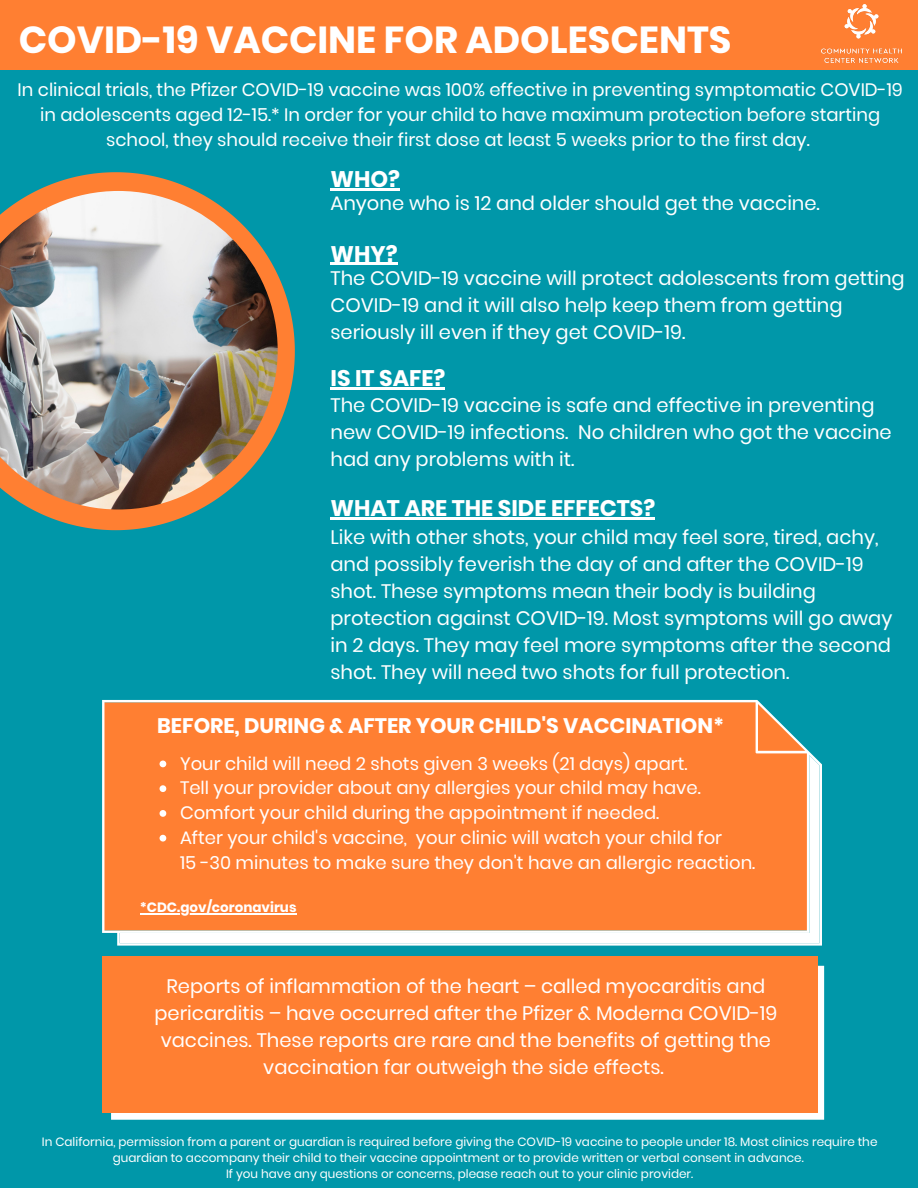
<style>
.page{position:relative;width:918px;height:1188px;background:#0097a9}
.page>*{position:absolute;margin:0;border:0;box-sizing:border-box;transform-origin:0 0}
.t1{font:700 37.5px "Poppins";color:#fff}
.t2{font:700 22.5px "Poppins";color:#fff}
.t3{font:700 21px "Poppins";color:#fff}
.t4{font:19.5px/27px "Poppins";color:#fff}
.t5{font:18px/24.8px "Poppins";color:#fff;text-align:center}
.t6{font:700 13.5px "Poppins";color:#fff}
.t7{font:12px/16px "Poppins";color:#fff;text-align:center}
</style>
<div class="page">
<svg style="left:33px;top:172px;width:262px;height:358px"></svg>
<img style="left:0;top:191px;width:278px;height:319px">
<div style="left:0;top:0;width:918px;height:70px;background:#ff7f32"></div>
<img style="left:821px;top:4px;width:80px;height:59px">
<svg style="left:111px;top:965px;width:714px;height:155px;background:#f1f9fa"></svg>
<div style="left:102px;top:957px;width:716px;height:156px;background:#ff7f32"></div>
<hr style="left:331px;top:263px;width:67px;height:2px;background:#fff">
<hr style="left:331px;top:188px;width:69px;height:3px;background:#fff">
<hr style="left:331px;top:387px;width:114px;height:2px;background:#fff">
<hr style="left:331px;top:517px;width:324px;height:2px;background:#fff">
<svg style="left:102px;top:700px;width:720px;height:246px;background:#fa8a46"></svg>
<svg style="left:160px;top:761px;width:6px;height:6px"></svg>
<svg style="left:160px;top:785px;width:6px;height:7px"></svg>
<svg style="left:160px;top:810px;width:6px;height:7px"></svg>
<svg style="left:160px;top:835px;width:6px;height:7px"></svg>
<hr style="left:140px;top:913px;width:156px;height:1px;background:#fff">
<p class="t1" style="left:19px;top:14px;width:714px">COVID-19 VACCINE FOR ADOLESCENTS</p>
<p class="t5" style="left:18px;top:78px;width:887px">In clinical trials, the Pfizer COVID-19 vaccine was 100% effective in preventing symptomatic COVID-19 in adolescents aged 12-15.* In order for your child to have maximum protection before starting school, they should receive their first dose at least 5 weeks prior to the first day.</p>
<p class="t2" style="left:331px;top:164px;width:71px">WHO?</p>
<p class="t4" style="left:331px;top:190px;width:491px">Anyone who is 12 and older should get the vaccine.</p>
<p class="t2" style="left:331px;top:238px;width:69px">WHY?</p>
<p class="t4" style="left:331px;top:264px;width:576px">The COVID-19 vaccine will protect adolescents from getting<br>COVID-19 and it will also help keep them from getting seriously ill even if they get COVID-19.</p>
<p class="t2" style="left:331px;top:362px;width:116px">IS IT SAFE?</p>
<p class="t4" style="left:331px;top:392px;width:563px">The COVID-19 vaccine is safe and effective in preventing new COVID-19 infections. No children who got the vaccine had any problems with it.</p>
<p class="t2" style="left:331px;top:492px;width:326px">WHAT ARE THE SIDE EFFECTS?</p>
<p class="t4" style="left:331px;top:524px;width:563px">Like with other shots, your child may feel sore, tired, achy, and possibly feverish the day of and after the COVID-19 shot. These symptoms mean their body is building protection against COVID-19. Most symptoms will go away in 2 days. They may feel more symptoms after the second shot. They will need two shots for full protection.</p>
<p class="t3" style="left:157px;top:711px;width:568px">BEFORE, DURING &amp; AFTER YOUR CHILD'S VACCINATION*</p>
<p class="t5" style="left:180px;top:751px;width:509px">Your child will need 2 shots given 3 weeks (21 days) apart.</p>
<p class="t5" style="left:180px;top:776px;width:522px">Tell your provider about any allergies your child may have.</p>
<p class="t5" style="left:180px;top:800px;width:481px">Comfort your child during the appointment if needed.</p>
<p class="t5" style="left:180px;top:825px;width:544px">After your child's vaccine, your clinic will watch your child for</p>
<p class="t5" style="left:180px;top:850px;width:577px">15 -30 minutes to make sure they don't have an allergic reaction.</p>
<p class="t6" style="left:140px;top:898px;width:158px">*CDC.gov/coronavirus</p>
<p class="t4" style="left:154px;top:973px;width:624px;text-align:center">Reports of inflammation of the heart – called myocarditis and pericarditis – have occurred after the Pfizer &amp; Moderna COVID-19 vaccines. These reports are rare and the benefits of getting the vaccination far outweigh the side effects.</p>
<p class="t7" style="left:42px;top:1134px;width:837px">In California, permission from a parent or guardian is required before giving the COVID-19 vaccine to people under 18. Most clinics require the guardian to accompany their child to their vaccine appointment or to provide written or verbal consent in advance.</p>
<p class="t7" style="left:226px;top:1166px;width:469px">If you have any questions or concerns, please reach out to your clinic provider.</p>
</div>
